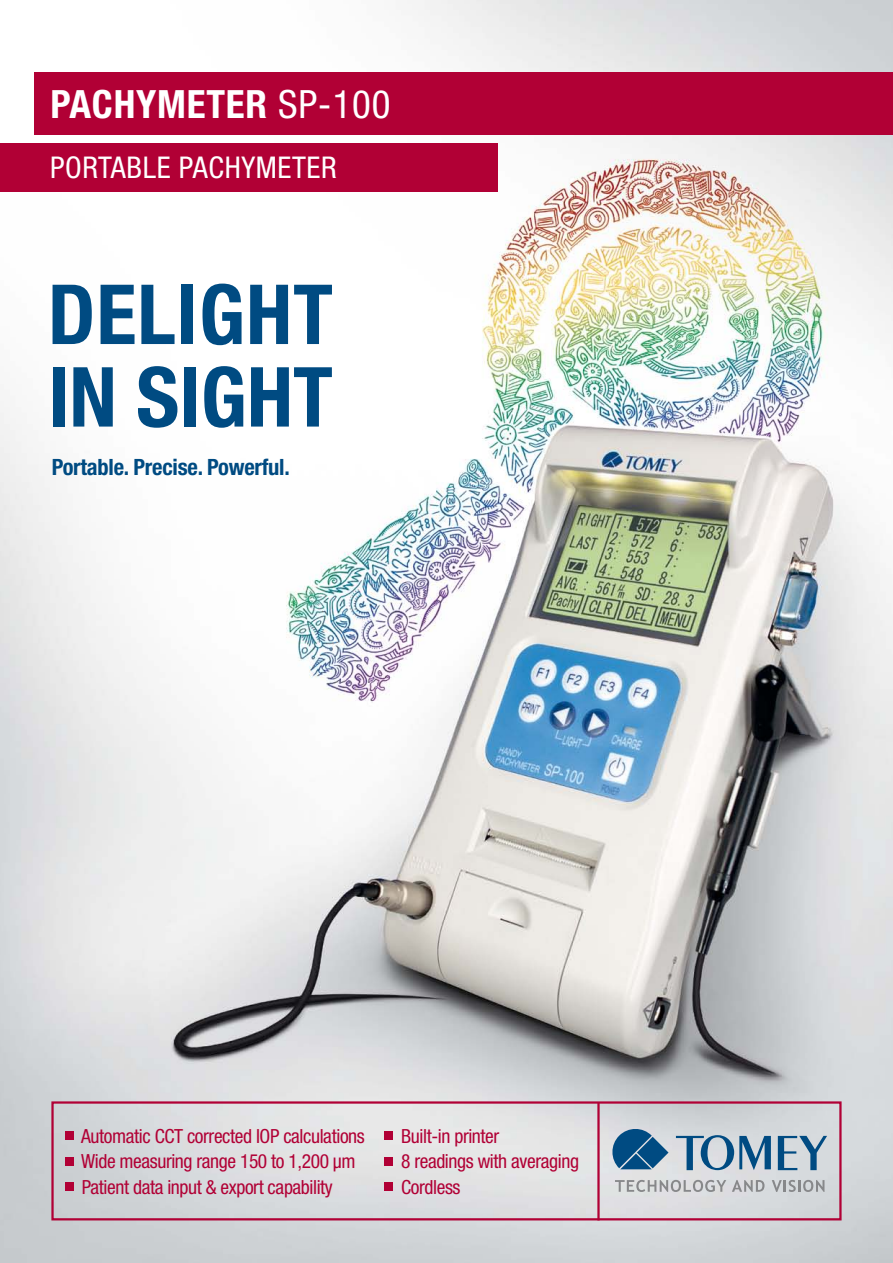
<style>
.page{position:relative;width:893px;height:1263px;background:#fff}
.page>*{position:absolute;margin:0;border:0;box-sizing:border-box;transform-origin:0 0}
.t1{font:700 condensed 82.95px/82.5px "Helvetica Neue";letter-spacing:.01em;color:#004b82}
.t2{font:700 condensed 39px "Helvetica Neue";letter-spacing:.02em;color:#fff}
.t3{font:condensed 30px "Helvetica Neue";letter-spacing:.02em;color:#fff}
.t4{font:700 condensed 22.5px "Helvetica Neue";letter-spacing:-.01em;color:#004b82}
.t5{font:condensed 19.5px "Helvetica Neue";letter-spacing:-.02em;color:#b10035}
.s1{font-weight:400}
</style>
<div class="page">
<img style="left:0;top:0;width:893px;height:1263px">
<div style="left:34px;top:72px;width:859px;height:63px;background:#b10035"></div>
<div style="left:0;top:143px;width:497px;height:48px;background:#b10035"></div>
<div style="left:65px;top:1132px;width:9px;height:8px;background:#b10035"></div>
<div style="left:385px;top:1132px;width:8px;height:8px;background:#b10035"></div>
<div style="left:65px;top:1157px;width:9px;height:8px;background:#b10035"></div>
<div style="left:385px;top:1157px;width:8px;height:8px;background:#b10035"></div>
<div style="left:65px;top:1183px;width:9px;height:8px;background:#b10035"></div>
<div style="left:385px;top:1183px;width:8px;height:8px;background:#b10035"></div>
<div style="left:51px;top:1101px;width:791px;height:119px;border:2px solid #b10035"></div>
<hr style="left:597px;top:1102px;width:3px;height:118px;background:#b10035">
<svg style="left:615px;top:1180px;width:111px;height:12px"></svg>
<svg style="left:732px;top:1180px;width:32px;height:12px"></svg>
<svg style="left:772px;top:1180px;width:52px;height:12px"></svg>
<svg style="left:610px;top:1127px;width:217px;height:43px;background:#89a6bc"></svg>
<h2 class="t2" style="left:51px;top:80px;width:341px">PACHYMETER <span class="s1">SP-100</span></h2>
<h3 class="t3" style="left:50px;top:150px;width:288px">Portable Pachymeter</h3>
<h1 class="t1" style="left:48px;top:272px;width:287px">DELIGHT<br>IN SIGHT</h1>
<p class="t4" style="left:52px;top:453px;width:240px">Portable. Precise. Powerful.</p>
<p class="t5" style="left:81px;top:1124px;width:285px">Automatic CCT corrected IOP calculations</p>
<p class="t5" style="left:401px;top:1124px;width:100px">Built-in printer</p>
<p class="t5" style="left:81px;top:1150px;width:276px">Wide measuring range 150 to 1,200 µm</p>
<p class="t5" style="left:401px;top:1150px;width:179px">8 readings with averaging</p>
<p class="t5" style="left:82px;top:1175px;width:253px">Patient data input &amp; export capability</p>
<p class="t5" style="left:401px;top:1175px;width:61px">Cordless</p>
</div>
